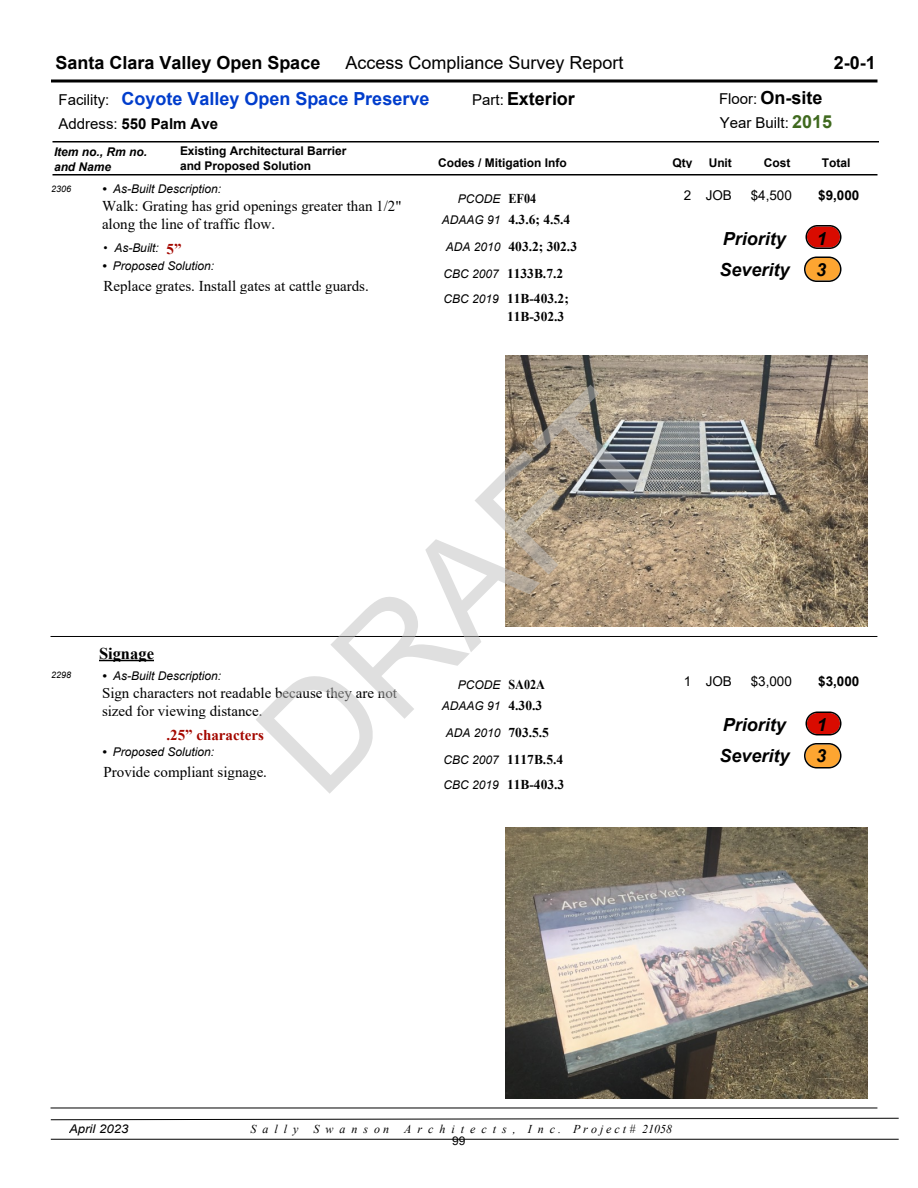
<style>
.page{position:relative;width:918px;height:1188px;background:#fff}
.page>*{position:absolute;margin:0;border:0;box-sizing:border-box;transform-origin:0 0}
.t1{font:146.4px "Arial";color:rgb(191 191 191/.5)}
.t2{font:700 18px "Arial";color:#000}
.t3{font:italic 700 18px "Arial";color:#000}
.t4{font:700 18px "Arial";color:#003dcc}
.t5{font:18px "Arial";color:#000}
.t6{font:700 16.5px "Times New Roman";color:#000}
.t7{font:15px/18px "Times New Roman";color:#000}
.t8{font:15px "Arial";color:#000}
.t9{font:700 15px "Arial";color:#000}
.t10{font:700 15px "Times New Roman";color:#a40800}
.t11{font:700 13.5px/18px "Times New Roman";color:#000}
.t12{font:13.5px "Arial";color:#000}
.t13{font:700 13.5px "Arial";color:#000}
.t14{font:italic 12px/21px "Arial";color:#000;text-align:right}
.t15{font:700 12px/15px "Arial";color:#000}
.t16{font:italic 12px "Times New Roman";color:#000}
.t17{font:italic 700 12px/15px "Arial";color:#000}
.t18{font:italic 12px "Arial";color:#000;scale:1.1 1}
.t19{font:12px "Arial";color:#000}
.t20{font:italic 9px "Arial";color:#000}
.s1{font-weight:400;font-size:15px}
.s2{font-weight:400}
.s3{font-weight:700;font-size:18px;color:#3f691e}
.s4{font-weight:700}
.s5{font-family:"Times New Roman";font-weight:700;font-style:normal;font-size:13.5px}
.s6{font-family:"Arial";font-weight:400;font-style:italic;font-size:12px}
</style>
<div class="page">
<hr style="left:52px;top:174px;width:826px;height:2px;background:#000">
<hr style="left:51px;top:80px;width:827px;height:2px;background:#000">
<hr style="left:52px;top:141px;width:827px;height:1px;background:#000">
<img style="left:506px;top:356px;width:361px;height:271px">
<hr style="left:51px;top:636px;width:826px;height:1px;background:#000">
<svg style="left:804px;top:256px;width:38px;height:26px"></svg>
<svg style="left:806px;top:225px;width:36px;height:24px"></svg>
<hr style="left:99px;top:660px;width:55px;height:1px;background:#000">
<img style="left:506px;top:827px;width:361px;height:271px">
<hr style="left:51px;top:1108px;width:826px;height:1px;background:#000">
<svg style="left:804px;top:743px;width:38px;height:25px"></svg>
<svg style="left:806px;top:712px;width:36px;height:23px"></svg>
<svg style="left:50px;top:1118px;width:849px;height:2px"></svg>
<hr style="left:51px;top:1139px;width:848px;height:1px;background:#000">
<p class="t2" style="left:56px;top:56px;width:266px">Santa Clara Valley Open Space</p>
<p class="t5" style="left:345px;top:56px;width:279px">Access Compliance Survey Report</p>
<p class="t2" style="left:834px;top:56px;width:44px">2-0-1</p>
<p class="t8" style="left:59px;top:94px;width:52px">Facility:</p>
<p class="t4" style="left:122px;top:92px;width:309px">Coyote Valley Open Space Preserve</p>
<p class="t2" style="left:472px;top:92px;width:104px"><span class="s1">Part:</span> Exterior</p>
<p class="t2" style="left:719px;top:90px;width:105px"><span class="s1">Floor:</span> On-site</p>
<p class="t9" style="left:58px;top:118px;width:161px"><span class="s2">Address:</span> 550 Palm Ave</p>
<p class="t8" style="left:720px;top:117px;width:114px">Year Built: <span class="s3">2015</span></p>
<p class="t17" style="left:54px;top:145px;width:95px">Item no., Rm no. and Name</p>
<p class="t15" style="left:180px;top:144px;width:168px">Existing Architectural Barrier and Proposed Solution</p>
<p class="t20" style="left:51px;top:185px;width:22px">2306</p>
<p class="t14" style="left:102px;top:179px;width:120px"><span class="s4">•</span> As-Built Description:</p>
<p class="t7" style="left:102px;top:198px;width:301px">Walk: Grating has grid openings greater than 1/2" along the line of traffic flow.</p>
<p class="t14" style="left:104px;top:238px;width:57px">• As-Built:</p>
<p class="t10" style="left:166px;top:243px;width:16px">5”</p>
<p class="t14" style="left:102px;top:256px;width:114px"><span class="s4">•</span> Proposed Solution:</p>
<p class="t7" style="left:104px;top:278px;width:267px">Replace grates. Install gates at cattle guards.</p>
<p class="t15" style="left:438px;top:156px;width:130px">Codes / Mitigation Info</p>
<p class="t15" style="left:672px;top:156px;width:21px">Qty</p>
<p class="t15" style="left:709px;top:156px;width:25px">Unit</p>
<p class="t15" style="left:764px;top:156px;width:28px">Cost</p>
<p class="t15" style="left:822px;top:156px;width:30px">Total</p>
<p class="t14" style="left:458px;top:189px;width:80px">PCODE <span class="s5">EF04</span></p>
<p class="t11" style="left:442px;top:211px;width:130px"><span class="s6">ADAAG 91</span> 4.3.6; 4.5.4</p>
<p class="t11" style="left:446px;top:238px;width:133px"><span class="s6">ADA 2010</span> 403.2; 302.3</p>
<p class="t11" style="left:444px;top:265px;width:121px"><span class="s6">CBC 2007</span> 1133B.7.2</p>
<p class="t14" style="left:444px;top:289px;width:57px">CBC 2019</p>
<p class="t11" style="left:507px;top:291px;width:63px">11B-403.2;<br>11B-302.3</p>
<p class="t12" style="left:684px;top:190px;width:49px">2 JOB</p>
<p class="t12" style="left:751px;top:190px;width:43px">$4,500</p>
<p class="t13" style="left:818px;top:190px;width:43px">$9,000</p>
<p class="t3" style="left:723px;top:231px;width:64px">Priority</p>
<p class="t3" style="left:817px;top:231px;width:12px">1</p>
<p class="t3" style="left:719px;top:263px;width:72px">Severity</p>
<p class="t3" style="left:816px;top:263px;width:12px">3</p>
<p class="t20" style="left:51px;top:672px;width:22px">2298</p>
<h1 class="t1" style="left:214px;top:694px;width:489px;rotate:-45deg">DRAFT</h1>
<p class="t6" style="left:99px;top:648px;width:56px">Signage</p>
<p class="t14" style="left:102px;top:666px;width:120px"><span class="s4">•</span> As-Built Description:</p>
<p class="t14" style="left:442px;top:675px;width:105px">PCODE <span class="s5">SA02A<br></span>ADAAG 91 <span class="s5">4.30.3</span></p>
<p class="t7" style="left:102px;top:685px;width:296px">Sign characters not readable because they are not sized for viewing distance.</p>
<p class="t14" style="left:446px;top:723px;width:105px">ADA 2010 <span class="s5">703.5.5</span></p>
<p class="t10" style="left:166px;top:730px;width:99px">.25” characters</p>
<p class="t14" style="left:102px;top:742px;width:114px"><span class="s4">•</span> Proposed Solution:</p>
<p class="t11" style="left:444px;top:752px;width:121px"><span class="s6">CBC 2007</span> 1117B.5.4</p>
<p class="t7" style="left:104px;top:764px;width:165px">Provide compliant signage.</p>
<p class="t11" style="left:444px;top:777px;width:122px"><span class="s6">CBC 2019</span> 11B-403.3</p>
<p class="t12" style="left:684px;top:676px;width:49px">1 JOB</p>
<p class="t12" style="left:751px;top:676px;width:43px">$3,000</p>
<p class="t13" style="left:818px;top:676px;width:43px">$3,000</p>
<p class="t3" style="left:723px;top:718px;width:64px">Priority</p>
<p class="t3" style="left:817px;top:718px;width:12px">1</p>
<p class="t3" style="left:719px;top:749px;width:72px">Severity</p>
<p class="t3" style="left:816px;top:749px;width:12px">3</p>
<p class="t18" style="left:69px;top:1124px;width:55px">April 2023</p>
<p class="t16" style="left:250px;top:1124px;width:140px">S a l l y S w a n s o n</p>
<p class="t16" style="left:404px;top:1124px;width:269px">A r c h i t e c t s , I n c . P r o j e c t # 21058</p>
<p class="t19" style="left:452px;top:1132px;width:15px">99</p>
</div>
